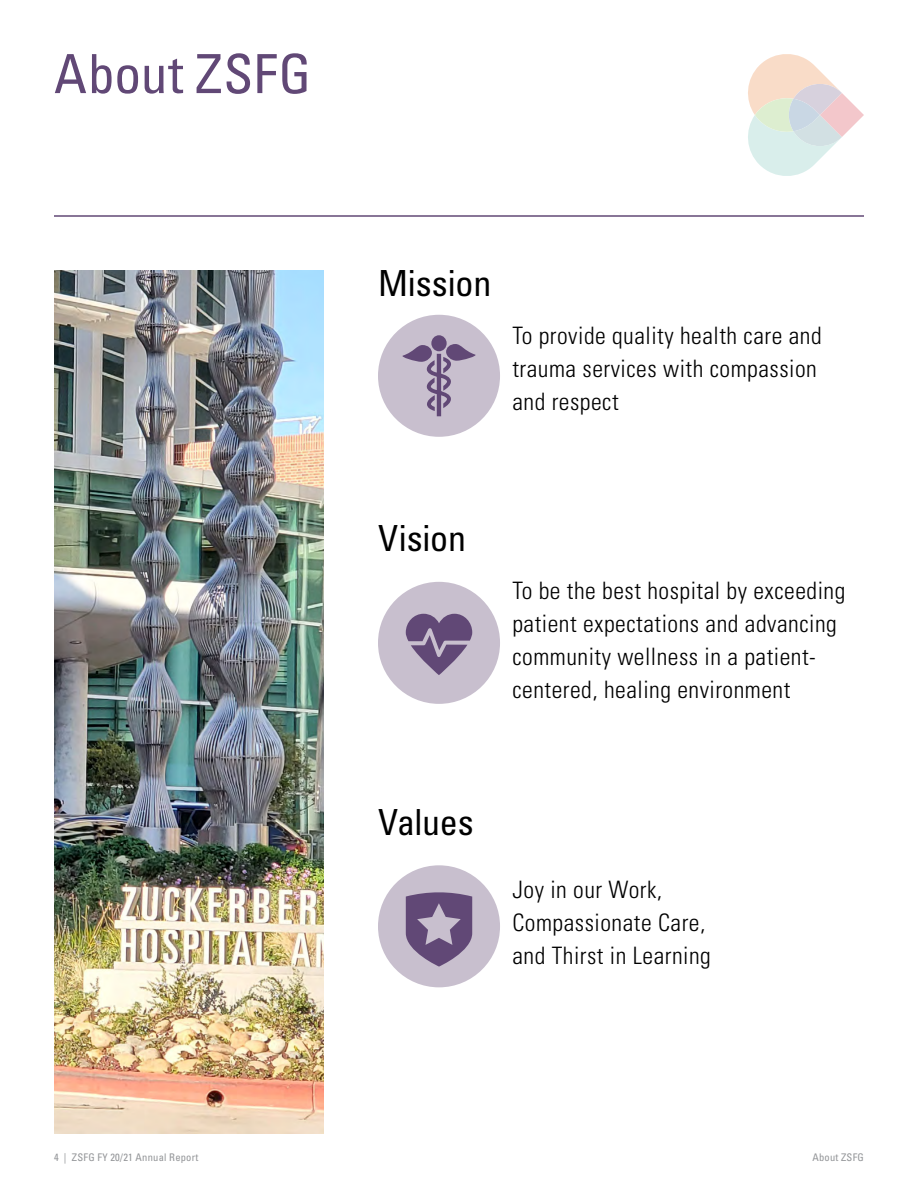
<style>
.page{position:relative;width:918px;height:1188px;background:#fff}
.page>*{position:absolute;margin:0;border:0;box-sizing:border-box;transform-origin:0 0}
.t1{font:condensed 54px "Univers LT Std";letter-spacing:.015em;color:#614876}
.t2{font:condensed 36px "Univers LT Std";letter-spacing:-.005em;color:#000}
.t3{font:300 condensed 24px/33px "Univers LT Std";letter-spacing:.02em;color:#000}
.t4{font:condensed 10.5px "Univers LT Std";letter-spacing:.02em;color:#939598}
</style>
<div class="page">
<hr style="left:54px;top:215px;width:810px;height:2px;background:#614876">
<svg style="left:748px;top:54px;width:116px;height:122px"></svg>
<img style="left:54px;top:270px;width:270px;height:864px">
<div style="left:378px;top:315px;width:122px;height:122px;background:#c8bfce;border-radius:50%"></div>
<svg style="left:402px;top:335px;width:74px;height:81px"></svg>
<div style="left:378px;top:582px;width:122px;height:122px;background:#c8bfce;border-radius:50%"></div>
<svg style="left:406px;top:614px;width:66px;height:61px"></svg>
<div style="left:378px;top:865px;width:122px;height:122px;background:#c8bfce;border-radius:50%"></div>
<svg style="left:406px;top:892px;width:66px;height:75px"></svg>
<h1 class="t1" style="left:54px;top:40px;width:259px">About ZSFG</h1>
<h2 class="t2" style="left:378px;top:260px;width:115px">Mission</h2>
<p class="t3" style="left:512px;top:319px;width:311px">To provide quality health care and trauma services with compassion and respect</p>
<h2 class="t2" style="left:378px;top:516px;width:90px">Vision</h2>
<p class="t3" style="left:512px;top:574px;width:334px">To be the best hospital by exceeding patient expectations and advancing community wellness in a patient&shy;centered, healing environment</p>
<h2 class="t2" style="left:378px;top:799px;width:97px">Values</h2>
<p class="t3" style="left:512px;top:873px;width:200px">Joy in our Work,<br>Compassionate Care, and Thirst in Learning</p>
<p class="t4" style="left:54px;top:1151px;width:146px">4 | ZSFG FY 20/21 Annual Report</p>
<p class="t4" style="left:812px;top:1151px;width:53px">About ZSFG</p>
</div>
